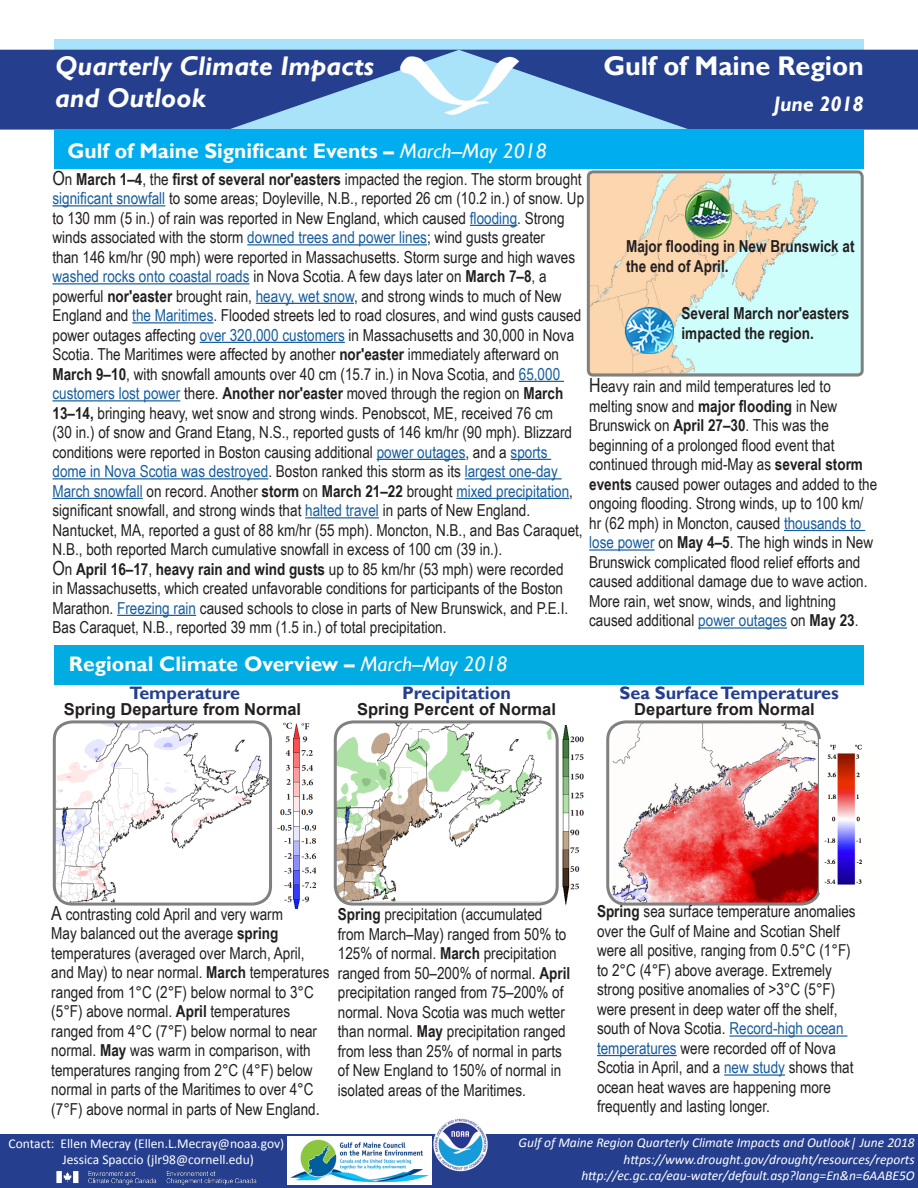
<style>
.page{position:relative;width:918px;height:1188px;background:#fff}
.page>*{position:absolute;margin:0;border:0;box-sizing:border-box;transform-origin:0 0}
.t1{font:italic 700 27px/32.4px "Gill Sans";color:#fff}
.t2{font:700 27px "Gill Sans";letter-spacing:-.005em;color:#fff}
.t3{font:700 21px "Gill Sans";color:#fff}
.t4{font:italic 700 21px "Gill Sans";letter-spacing:-.005em;color:#fff}
.t5{font:700 18px "Gill Sans";color:#253f8e}
.body_text{font:16.5px/19.5px "Arial Narrow";color:#231f20}
.t6{font:700 16.5px/19.8px "Arial Narrow";color:#231f20}
.Figure_title{font:700 16.5px "Arial";color:#231f20}
.Footer_Right{font:italic 13.5px "Calibri";color:#fff}
.t7{font:13.5px/16.2px "Calibri";color:#fff}
.s1{font-weight:400;font-style:italic}
.s2{font-weight:400}
.s3{font-size:19.5px}
.s4{font-weight:700}
.s5{color:#175d9e}
.s6{font-family:"Calibri"}
</style>
<div class="page">
<svg style="left:54px;top:39px;width:810px;height:11px;background:#a5def5"></svg>
<svg style="left:0;top:50px;width:918px;height:80px;background:#3c5ca1"></svg>
<div style="left:0;top:1134px;width:918px;height:54px;background:#253f8e"></div>
<div style="left:54px;top:129px;width:810px;height:40px;background:#00aeef"></div>
<div style="left:54px;top:645px;width:810px;height:39px;background:#00ace1"></div>
<img style="left:432px;top:1116px;width:57px;height:57px;border-radius:28px">
<img style="left:400px;top:56px;width:119px;height:58px">
<img style="left:591px;top:174px;width:269px;height:199px">
<img style="left:685px;top:191px;width:46px;height:47px">
<img style="left:626px;top:307px;width:47px;height:48px">
<img style="left:54px;top:724px;width:214px;height:178px">
<img style="left:277px;top:722px;width:38px;height:187px">
<img style="left:562px;top:725px;width:22px;height:181px">
<hr style="left:729px;top:1035px;width:118px;height:2px;background:#175d9e">
<hr style="left:597px;top:1055px;width:80px;height:1px;background:#175d9e">
<hr style="left:724px;top:1074px;width:61px;height:2px;background:#175d9e">
<div style="left:587px;top:170px;width:277px;height:207px;border:3px solid #808080;border-radius:5px"></div>
<hr style="left:52px;top:205px;width:113px;height:1px;background:#175d9e">
<hr style="left:470px;top:225px;width:47px;height:1px;background:#175d9e">
<hr style="left:247px;top:244px;width:180px;height:1px;background:#175d9e">
<hr style="left:52px;top:283px;width:198px;height:1px;background:#175d9e">
<hr style="left:256px;top:303px;width:98px;height:1px;background:#175d9e">
<hr style="left:132px;top:322px;width:81px;height:1px;background:#175d9e">
<hr style="left:200px;top:342px;width:145px;height:1px;background:#175d9e">
<hr style="left:519px;top:381px;width:45px;height:1px;background:#175d9e">
<hr style="left:52px;top:400px;width:128px;height:1px;background:#175d9e">
<hr style="left:377px;top:459px;width:88px;height:1px;background:#175d9e">
<hr style="left:511px;top:459px;width:40px;height:1px;background:#175d9e">
<hr style="left:52px;top:478px;width:216px;height:1px;background:#175d9e">
<hr style="left:465px;top:478px;width:97px;height:1px;background:#175d9e">
<hr style="left:52px;top:498px;width:91px;height:1px;background:#175d9e">
<hr style="left:456px;top:498px;width:113px;height:1px;background:#175d9e">
<hr style="left:305px;top:517px;width:74px;height:1px;background:#175d9e">
<hr style="left:117px;top:615px;width:79px;height:1px;background:#175d9e">
<hr style="left:784px;top:530px;width:81px;height:1px;background:#175d9e">
<hr style="left:589px;top:549px;width:66px;height:2px;background:#175d9e">
<hr style="left:698px;top:627px;width:89px;height:2px;background:#175d9e">
<div style="left:53px;top:720px;width:219px;height:186px;border:3px solid #808080;border-radius:18px"></div>
<img style="left:335px;top:724px;width:216px;height:178px">
<div style="left:334px;top:720px;width:225px;height:186px;border:3px solid #808080;border-radius:18px"></div>
<img style="left:613px;top:724px;width:204px;height:178px">
<div style="left:606px;top:720px;width:215px;height:186px;border:3px solid #808080;border-radius:18px"></div>
<img style="left:820px;top:739px;width:42px;height:153px">
<img style="left:287px;top:1137px;width:144px;height:47px">
<img style="left:56px;top:1171px;width:201px;height:13px">
<h1 class="t1" style="left:55px;top:50px;width:320px">Quarterly Climate Impacts and Outlook</h1>
<h2 class="t2" style="left:603px;top:49px;width:262px">Gulf of Maine Region</h2>
<h2 class="t4" style="left:774px;top:92px;width:91px">June 2018</h2>
<h3 class="t3" style="left:68px;top:138px;width:481px">Gulf of Maine Significant Events – <span class="s1">March</span><span class="s2">–</span><span class="s1">May 2018</span></h3>
<h4 class="body_text" style="left:52px;top:168px;width:531px"><span class="s3">O</span>n <span class="s4">March 1–4</span>, the <span class="s4">first of several nor'easters</span> impacted the region. The storm brought</h4>
<h4 class="body_text" style="left:52px;top:188px;width:533px"><span class="s5">significant snowfall</span> to some areas; Doyleville, N.B., reported 26 cm (10.2 in.) of snow. Up to 130 mm (5 in.) of rain was reported in New England, which caused <span class="s5">flooding</span>. Strong winds associated with the storm <span class="s5">downed trees and power lines</span>; wind gusts greater<br>than 146 km/hr (90 mph) were reported in Massachusetts. Storm surge and high waves <span class="s5">washed rocks onto coastal roads</span> in Nova Scotia. A few days later on <span class="s4">March 7–8</span>, a powerful <span class="s4">nor'easter</span> brought rain, <span class="s5">heavy, wet snow</span>, and strong winds to much of New England and <span class="s5">the Maritimes</span>. Flooded streets led to road closures, and wind gusts caused power outages affecting <span class="s5">over 320,000 customers</span> in Massachusetts and 30,000 in Nova Scotia. The Maritimes were affected by another <span class="s4">nor'easter</span> immediately afterward on <span class="s4">March 9–10</span>, with snowfall amounts over 40 cm (15.7 in.) in Nova Scotia, and <span class="s5">65,000 customers lost power</span> there. <span class="s4">Another nor'easter</span> moved through the region on <span class="s4">March 13–14,</span> bringing heavy, wet snow and strong winds. Penobscot, ME, received 76 cm<br>(30 in.) of snow and Grand Etang, N.S., reported gusts of 146 km/hr (90 mph). Blizzard conditions were reported in Boston causing additional <span class="s5">power outages</span>, and a <span class="s5">sports dome in Nova Scotia was destroyed</span>. Boston ranked this storm as its <span class="s5">largest one-day March snowfall</span> on record. Another <span class="s4">storm</span> on <span class="s4">March 21–22</span> brought <span class="s5">mixed precipitation</span>, significant snowfall, and strong winds that <span class="s5">halted travel</span> in parts of New England.<br>Nantucket, MA, reported a gust of 88 km/hr (55 mph). Moncton, N.B., and Bas Caraquet, N.B., both reported March cumulative snowfall in excess of 100 cm (39 in.).</h4>
<h4 class="body_text" style="left:52px;top:558px;width:517px"><span class="s3">O</span>n <span class="s4">April 16–17</span>, <span class="s4">heavy rain and wind gusts</span> up to 85 km/hr (53 mph) were recorded in Massachusetts, which created unfavorable conditions for participants of the Boston Marathon. <span class="s5">Freezing rain</span> caused schools to close in parts of New Brunswick, and P.E.I.<br>Bas Caraquet, N.B., reported 39 mm (1.5 in.) of total precipitation.</h4>
<p class="t6" style="left:626px;top:235px;width:230px">Major flooding in New Brunswick at the end of April.</p>
<p class="t6" style="left:682px;top:303px;width:169px">Several March nor'easters impacted the region.</p>
<h4 class="body_text" style="left:589px;top:376px;width:290px"><span class="s3">H</span>eavy rain and mild temperatures led to melting snow and <span class="s4">major flooding</span> in New Brunswick on <span class="s4">April 27–30</span>. This was the beginning of a prolonged flood event that continued through mid-May as <span class="s4">several storm events</span> caused power outages and added to the ongoing flooding. Strong winds, up to 100 km/ hr (62 mph) in Moncton, caused <span class="s5">thousands to lose power</span> on <span class="s4">May 4–5</span>. The high winds in New Brunswick complicated flood relief efforts and caused additional damage due to wave action.<br>More rain, wet snow, winds, and lightning caused additional <span class="s5">power outages</span> on <span class="s4">May 23</span>.</h4>
<h3 class="t3" style="left:69px;top:651px;width:440px">Regional Climate Overview – <span class="s1">March</span><span class="s2">–</span><span class="s1">May 2018</span></h3>
<h4 class="t5" style="left:129px;top:682px;width:112px">Temperature</h4>
<p class="Figure_title" style="left:64px;top:699px;width:239px">Spring Departure from Normal</p>
<h4 class="t5" style="left:402px;top:682px;width:110px">Precipitation</h4>
<p class="Figure_title" style="left:357px;top:699px;width:200px">Spring Percent of Normal</p>
<h4 class="t5" style="left:620px;top:682px;width:221px">Sea Surface Temperatures</h4>
<p class="Figure_title" style="left:634px;top:699px;width:182px">Departure from Normal</p>
<p class="body_text" style="left:597px;top:901px;width:260px"><span class="s4">Spring</span> sea surface temperature anomalies over the Gulf of Maine and Scotian Shelf were all positive, ranging from 0.5°C (1°F) to 2°C (4°F) above average. Extremely strong positive anomalies of &gt;3°C (5°F) were present in deep water off the shelf, south of Nova Scotia. <span class="s5">Record-high ocean</span></p>
<p class="body_text" style="left:597px;top:1038px;width:258px"><span class="s5">temperatures</span> were recorded off of Nova Scotia in April, and a <span class="s5">new study</span> shows that ocean heat waves are happening more frequently and lasting longer.</p>
<p class="Footer_Right" style="left:519px;top:1134px;width:398px">Gulf of Maine Region Quarterly Climate Impacts and Outlook| June 2018</p>
<p class="Footer_Right" style="left:624px;top:1150px;width:293px">https://www.drought.gov/drought/resources/reports</p>
<p class="Footer_Right" style="left:581px;top:1166px;width:335px">http://ec.gc.ca/eau-water/default.asp?lang=En&amp;n=6AABE5O</p>
<p class="body_text" style="left:51px;top:904px;width:280px"><span class="s3">A</span> contrasting cold April and very warm<br>May balanced out the average <span class="s4">spring </span>temperatures (averaged over March, April, and May) to near normal. <span class="s4">March</span> temperatures ranged from 1°C (2°F) below normal to 3°C (5°F) above normal. <span class="s4">April</span> temperatures ranged from 4°C (7°F) below normal to near normal. <span class="s4">May</span> was warm in comparison, with temperatures ranging from 2°C (4°F) below normal in parts of the Maritimes to over 4°C (7°F) above normal in parts of New England<span class="s6">.</span></p>
<p class="body_text" style="left:338px;top:904px;width:234px"><span class="s4">Spring</span> precipitation (accumulated from March–May) ranged from 50% to 125% of normal. <span class="s4">March</span> precipitation ranged from 50–200% of normal. <span class="s4">April </span>precipitation ranged from 75–200% of normal. Nova Scotia was much wetter than normal. <span class="s4">May</span> precipitation ranged from less than 25% of normal in parts of New England to 150% of normal in isolated areas of the Maritimes.</p>
<p class="t7" style="left:63px;top:1135px;width:223px;text-indent:-54px">Contact: Ellen Mecray (Ellen.L.Mecray@noaa.gov)<br>Jessica Spaccio (jlr98@cornell.edu)</p>
</div>
